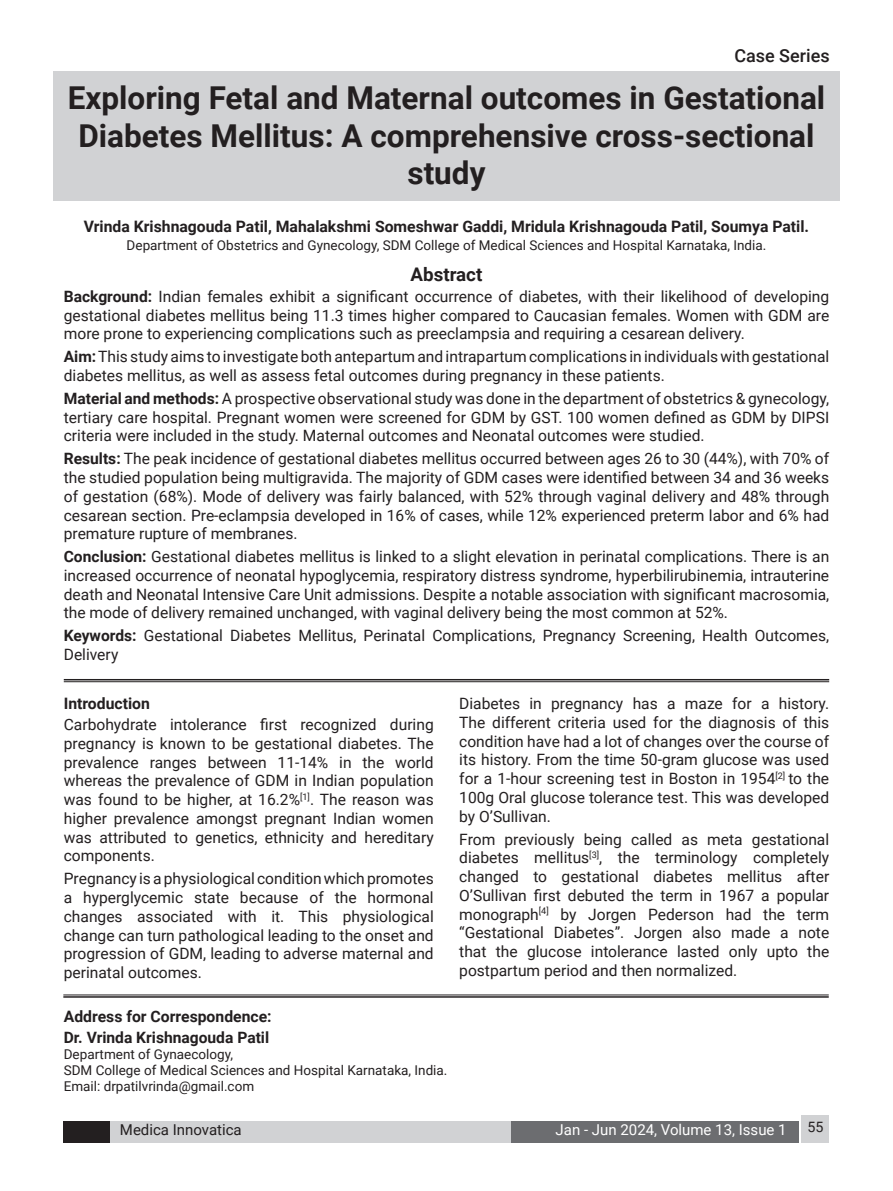
<style>
.page{position:relative;width:893px;height:1191px;background:#fff}
.page>*{position:absolute;margin:0;border:0;box-sizing:border-box;transform-origin:0 0}
.Raju_Heading{font:700 31.5px/37.8px "Roboto";color:#231f20;text-align:center}
.Raju_subhead{font:700 18.75px "Roboto";color:#231f20}
.Article_title{font:500 18px "Roboto";color:#231f20}
.Raju_subhead-2{font:700 15.75px "Roboto";color:#231f20}
.Raju_Body{font:15.6px/18.8px "Roboto";color:#231f20;text-align:justify}
.Raju_Body-2{font:700 15.6px "Roboto";color:#231f20}
.t1{font:15px "Roboto";color:#fff}
.t2{font:15px "Roboto";color:#231f20}
.t3{font:14.25px "Roboto";color:#231f20}
.Raju_Body-3{font:13.5px/16.2px "Roboto";color:#231f20}
.s1{font-weight:700}
</style>
<div class="page">
<div style="left:64px;top:1121px;width:46px;height:21px;background:#231f20"></div>
<div style="left:110px;top:1121px;width:401px;height:21px;background:#d1d2d4"></div>
<div style="left:511px;top:1121px;width:288px;height:21px;background:#6c6d70"></div>
<div style="left:801px;top:1114px;width:28px;height:28px;background:#d1d2d4"></div>
<div style="left:53px;top:71px;width:787px;height:130px;background:#d1d2d4"></div>
<hr style="left:63px;top:994px;width:766px;height:1px;background:#231f20">
<hr style="left:63px;top:996px;width:766px;height:1px;background:#231f20">
<hr style="left:64px;top:679px;width:765px;height:1px;background:#231f20">
<hr style="left:64px;top:681px;width:765px;height:1px;background:#231f20">
<p class="Article_title" style="left:734px;top:43px;width:97px">Case Series</p>
<p class="Raju_Heading" style="left:68px;top:77px;width:759px">Exploring Fetal and Maternal outcomes in Gestational<br>Diabetes Mellitus: A comprehensive cross-sectional study</p>
<p class="Raju_subhead-2" style="left:84px;top:215px;width:727px">Vrinda Krishnagouda Patil, Mahalakshmi Someshwar Gaddi, Mridula Krishnagouda Patil, Soumya Patil.</p>
<p class="Raju_Body-3" style="left:127px;top:236px;width:641px">Department of Obstetrics and Gynecology, SDM College of Medical Sciences and Hospital Karnataka, India.</p>
<p class="Raju_subhead" style="left:411px;top:261px;width:73px">Abstract</p>
<p class="Raju_Body" style="left:64px;top:286px;width:767px"><span class="s1">Background:</span> Indian females exhibit a significant occurrence of diabetes, with their likelihood of developing gestational diabetes mellitus being 11.3 times higher compared to Caucasian females. Women with GDM are more prone to experiencing complications such as preeclampsia and requiring a cesarean delivery.</p>
<p class="Raju_Body" style="left:64px;top:347px;width:767px"><span class="s1">Aim:</span> This study aims to investigate both antepartum and intrapartum complications in individuals with gestational diabetes mellitus, as well as assess fetal outcomes during pregnancy in these patients.</p>
<p class="Raju_Body" style="left:64px;top:388px;width:767px"><span class="s1">Material and methods:</span> A prospective observational study was done in the department of obstetrics &amp; gynecology, tertiary care hospital. Pregnant women were screened for GDM by GST. 100 women defined as GDM by DIPSI criteria were included in the study. Maternal outcomes and Neonatal outcomes were studied.</p>
<p class="Raju_Body" style="left:64px;top:449px;width:767px"><span class="s1">Results:</span> The peak incidence of gestational diabetes mellitus occurred between ages 26 to 30 (44%), with 70% of the studied population being multigravida. The majority of GDM cases were identified between 34 and 36 weeks of gestation (68%). Mode of delivery was fairly balanced, with 52% through vaginal delivery and 48% through cesarean section. Pre-eclampsia developed in 16% of cases, while 12% experienced preterm labor and 6% had premature rupture of membranes.</p>
<p class="Raju_Body" style="left:64px;top:547px;width:767px"><span class="s1">Conclusion:</span> Gestational diabetes mellitus is linked to a slight elevation in perinatal complications. There is an increased occurrence of neonatal hypoglycemia, respiratory distress syndrome, hyperbilirubinemia, intrauterine death and Neonatal Intensive Care Unit admissions. Despite a notable association with significant macrosomia, the mode of delivery remained unchanged, with vaginal delivery being the most common at 52%.</p>
<p class="Raju_Body" style="left:64px;top:626px;width:767px"><span class="s1">Keywords:</span> Gestational Diabetes Mellitus, Perinatal Complications, Pregnancy Screening, Health Outcomes,<br>Delivery</p>
<p class="Raju_subhead-2" style="left:64px;top:693px;width:88px">Introduction</p>
<p class="Raju_Body" style="left:64px;top:714px;width:371px">Carbohydrate intolerance first recognized during pregnancy is known to be gestational diabetes. The prevalence ranges between 11-14% in the world whereas the prevalence of GDM in Indian population was found to be higher, at 16.2%<sup>[1]</sup>. The reason was higher prevalence amongst pregnant Indian women was attributed to genetics, ethnicity and hereditary components.</p>
<p class="Raju_Body" style="left:64px;top:868px;width:371px">Pregnancy is a physiological condition which promotes a hyperglycemic state because of the hormonal changes associated with it. This physiological change can turn pathological leading to the onset and progression of GDM, leading to adverse maternal and perinatal outcomes.</p>
<p class="Raju_Body" style="left:459px;top:694px;width:371px">Diabetes in pregnancy has a maze for a history.<br>The different criteria used for the diagnosis of this condition have had a lot of changes over the course of its history. From the time 50-gram glucose was used for a 1-hour screening test in Boston in 1954<sup>[2]</sup> to the 100g Oral glucose tolerance test. This was developed by O’Sullivan.</p>
<p class="Raju_Body" style="left:459px;top:829px;width:371px">From previously being called as meta gestational diabetes mellitus<sup>[3]</sup>, the terminology completely changed to gestational diabetes mellitus after O’Sullivan first debuted the term in 1967 a popular monograph<sup>[4]</sup> by Jorgen Pederson had the term “Gestational Diabetes”. Jorgen also made a note that the glucose intolerance lasted only upto the postpartum period and then normalized.</p>
<p class="Raju_subhead-2" style="left:64px;top:1005px;width:209px">Address for Correspondence:</p>
<p class="Raju_Body-2" style="left:64px;top:1026px;width:207px">Dr. Vrinda Krishnagouda Patil</p>
<p class="Raju_Body-3" style="left:64px;top:1045px;width:385px">Department of Gynaecology,<br>SDM College of Medical Sciences and Hospital Karnataka, India.<br>Email: drpatilvrinda@gmail.com</p>
<p class="t2" style="left:120px;top:1119px;width:123px">Medica Innovatica</p>
<p class="t1" style="left:556px;top:1119px;width:233px">Jan - Jun 2024, Volume 13, Issue 1</p>
<p class="t3" style="left:807px;top:1116px;width:18px">55</p>
</div>
